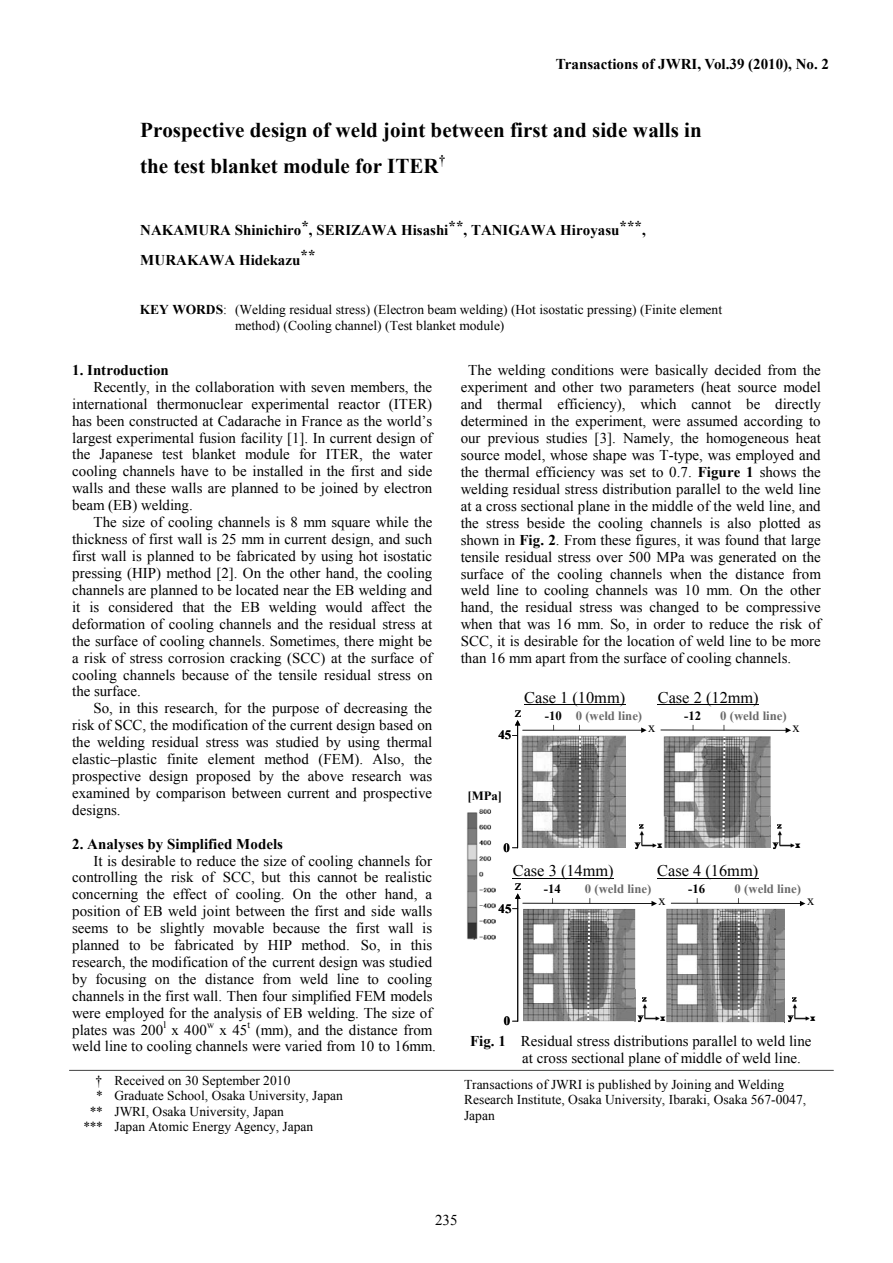
<style>
.page{position:relative;width:893px;height:1263px;background:#fff}
.page>*{position:absolute;margin:0;border:0;box-sizing:border-box;transform-origin:0 0}
.t1{font:700 21px/36px "Times New Roman";color:#000}
.t2{font:16.2px "Times New Roman";color:#000}
.t3{font:15px/17px "Times New Roman";color:#000;text-align:justify}
.t4{font:700 15px/29.7px "Times New Roman";color:#000}
.t5{font:14.4px "Times New Roman";color:#000}
.t6{font:13.5px/15.3px "Times New Roman";color:#000}
.t7{font:700 13.5px "Times New Roman";color:#000}
.t8{font:700 12.6px "Times New Roman";color:#6a6a6a}
.t9{font:700 12.6px "Times New Roman";color:#000}
.t10{font:9.75px "Times New Roman";color:#000}
.s1{font-weight:700}
</style>
<div class="page">
<hr style="left:524px;top:704px;width:101px;height:1px;background:#000">
<hr style="left:658px;top:704px;width:101px;height:1px;background:#000">
<hr style="left:513px;top:878px;width:101px;height:1px;background:#000">
<hr style="left:657px;top:878px;width:101px;height:1px;background:#000">
<hr style="left:522px;top:730px;width:120px;height:1px;background:#000">
<svg style="left:641px;top:728px;width:6px;height:5px"></svg>
<hr style="left:660px;top:730px;width:127px;height:1px;background:#000">
<svg style="left:785px;top:728px;width:6px;height:5px"></svg>
<hr style="left:522px;top:903px;width:131px;height:1px;background:#000">
<svg style="left:651px;top:901px;width:6px;height:5px"></svg>
<hr style="left:671px;top:903px;width:130px;height:1px;background:#000">
<svg style="left:800px;top:901px;width:5px;height:5px"></svg>
<img style="left:522px;top:736px;width:103px;height:112px">
<img style="left:663px;top:736px;width:107px;height:112px">
<img style="left:523px;top:909px;width:112px;height:112px">
<img style="left:666px;top:909px;width:119px;height:113px">
<img style="left:467px;top:809px;width:28px;height:130px">
<hr style="left:517px;top:724px;width:1px;height:124px;background:#000">
<svg style="left:515px;top:720px;width:5px;height:5px"></svg>
<img style="left:770px;top:817px;width:31px;height:33px">
<img style="left:769px;top:817px;width:1px;height:31px">
<img style="left:634px;top:824px;width:29px;height:26px">
<img style="left:663px;top:817px;width:4px;height:31px">
<img style="left:634px;top:990px;width:37px;height:33px">
<img style="left:634px;top:990px;width:1px;height:31px">
<img style="left:666px;top:990px;width:5px;height:32px">
<img style="left:784px;top:997px;width:32px;height:26px">
<img style="left:784px;top:990px;width:1px;height:32px">
<svg style="left:579px;top:725px;width:2px;height:123px"></svg>
<svg style="left:722px;top:737px;width:3px;height:110px"></svg>
<svg style="left:587px;top:910px;width:3px;height:110px"></svg>
<svg style="left:738px;top:912px;width:2px;height:107px"></svg>
<hr style="left:517px;top:897px;width:1px;height:125px;background:#000">
<svg style="left:515px;top:893px;width:5px;height:6px"></svg>
<hr style="left:69px;top:1070px;width:765px;height:1px;background:#000">
<p class="t4" style="left:556px;top:49px;width:275px">Transactions of JWRI, Vol.39 (2010), No. 2</p>
<h1 class="t1" style="left:140px;top:112px;width:563px">Prospective design of weld joint between first and side walls in the test blanket module for ITER</h1>
<p class="t7" style="left:439px;top:152px;width:8px">†</p>
<p class="t4" style="left:140px;top:215px;width:507px">NAKAMURA Shinichiro*, SERIZAWA Hisashi**, TANIGAWA Hiroyasu***,<br>MURAKAWA Hidekazu**</p>
<p class="t6" style="left:235px;top:302px;width:488px;text-indent:-95px"><span class="s1">KEY WORDS</span>: (Welding residual stress) (Electron beam welding) (Hot isostatic pressing) (Finite element method) (Cooling channel) (Test blanket module)</p>
<p class="t4" style="left:72px;top:355px;width:98px">1. Introduction</p>
<p class="t3" style="left:72px;top:378px;width:362px;text-indent:21px">Recently, in the collaboration with seven members, the international thermonuclear experimental reactor (ITER) has been constructed at Cadarache in France as the world’s largest experimental fusion facility [1]. In current design of the Japanese test blanket module for ITER, the water cooling channels have to be installed in the first and side walls and these walls are planned to be joined by electron beam (EB) welding.</p>
<p class="t3" style="left:72px;top:514px;width:362px;text-indent:21px">The size of cooling channels is 8 mm square while the thickness of first wall is 25 mm in current design, and such first wall is planned to be fabricated by using hot isostatic pressing (HIP) method [2]. On the other hand, the cooling channels are planned to be located near the EB welding and it is considered that the EB welding would affect the deformation of cooling channels and the residual stress at the surface of cooling channels. Sometimes, there might be a risk of stress corrosion cracking (SCC) at the surface of cooling channels because of the tensile residual stress on the surface.</p>
<p class="t3" style="left:72px;top:700px;width:362px;text-indent:21px">So, in this research, for the purpose of decreasing the risk of SCC, the modification of the current design based on the welding residual stress was studied by using thermal elastic–plastic finite element method (FEM). Also, the prospective design proposed by the above research was examined by comparison between current and prospective designs.</p>
<p class="t4" style="left:72px;top:829px;width:212px">2. Analyses by Simplified Models</p>
<p class="t3" style="left:72px;top:852px;width:362px;text-indent:21px">It is desirable to reduce the size of cooling channels for controlling the risk of SCC, but this cannot be realistic concerning the effect of cooling. On the other hand, a position of EB weld joint between the first and side walls seems to be slightly movable because the first wall is planned to be fabricated by HIP method. So, in this research, the modification of the current design was studied by focusing on the distance from weld line to cooling channels in the first wall. Then four simplified FEM models were employed for the analysis of EB welding. The size of plates was 200</p>
<p class="t3" style="left:461px;top:362px;width:362px;text-indent:8px">The welding conditions were basically decided from the experiment and other two parameters (heat source model and thermal efficiency), which cannot be directly determined in the experiment, were assumed according to our previous studies [3]. Namely, the homogeneous heat source model, whose shape was T-type, was employed and the thermal efficiency was set to 0.7. <span class="s1">Figure 1</span> shows the welding residual stress distribution parallel to the weld line at a cross sectional plane in the middle of the weld line, and the stress beside the cooling channels is also plotted as shown in <span class="s1">Fig. 2</span>. From these figures, it was found that large tensile residual stress over 500 MPa was generated on the surface of the cooling channels when the distance from weld line to cooling channels was 10 mm. On the other hand, the residual stress was changed to be compressive when that was 16 mm. So, in order to reduce the risk of SCC, it is desirable for the location of weld line to be more than 16 mm apart from the surface of cooling channels.</p>
<p class="t2" style="left:524px;top:688px;width:102px">Case 1 (10mm)</p>
<p class="t2" style="left:658px;top:688px;width:102px">Case 2 (12mm)</p>
<p class="t5" style="left:515px;top:704px;width:8px">z</p>
<p class="t8" style="left:576px;top:709px;width:68px">0 (weld line)</p>
<p class="t8" style="left:720px;top:709px;width:68px">0 (weld line)</p>
<p class="t9" style="left:545px;top:709px;width:18px">-10</p>
<p class="t9" style="left:684px;top:709px;width:18px">-12</p>
<p class="t5" style="left:648px;top:719px;width:9px">x</p>
<p class="t5" style="left:792px;top:719px;width:9px">x</p>
<p class="t9" style="left:498px;top:728px;width:14px">45</p>
<p class="t9" style="left:467px;top:789px;width:36px">[MPa]</p>
<p class="t9" style="left:504px;top:841px;width:8px">0</p>
<p class="t2" style="left:513px;top:862px;width:102px">Case 3 (14mm)</p>
<p class="t2" style="left:657px;top:862px;width:102px">Case 4 (16mm)</p>
<p class="t5" style="left:515px;top:877px;width:8px">z</p>
<p class="t8" style="left:585px;top:882px;width:68px">0 (weld line)</p>
<p class="t8" style="left:735px;top:882px;width:68px">0 (weld line)</p>
<p class="t9" style="left:544px;top:882px;width:18px">-14</p>
<p class="t9" style="left:688px;top:882px;width:18px">-16</p>
<p class="t5" style="left:658px;top:893px;width:9px">x</p>
<p class="t5" style="left:807px;top:893px;width:9px">x</p>
<p class="t9" style="left:498px;top:901px;width:14px">45</p>
<p class="t9" style="left:504px;top:1014px;width:8px">0</p>
<p class="t10" style="left:163px;top:1019px;width:4px">l</p>
<p class="t3" style="left:172px;top:1021px;width:37px">x 400</p>
<p class="t10" style="left:207px;top:1019px;width:9px">w</p>
<p class="t3" style="left:219px;top:1021px;width:29px">x 45</p>
<p class="t10" style="left:247px;top:1019px;width:4px">t</p>
<p class="t3" style="left:72px;top:1021px;width:365px;text-align:right">(mm), and the distance from<br>weld line to cooling channels were varied from 10 to 16mm.</p>
<p class="t3" style="left:522px;top:1032px;width:291px;text-indent:-52px"><span class="s1">Fig. 1</span> Residual stress distributions parallel to weld line at cross sectional plane of middle of weld line.</p>
<p class="t6" style="left:96px;top:1073px;width:196px">† Received on 30 September 2010</p>
<p class="t6" style="left:96px;top:1088px;width:248px">* Graduate School, Osaka University, Japan</p>
<p class="t6" style="left:90px;top:1103px;width:196px">** JWRI, Osaka University, Japan</p>
<p class="t6" style="left:84px;top:1119px;width:231px">*** Japan Atomic Energy Agency, Japan</p>
<p class="t6" style="left:464px;top:1077px;width:344px">Transactions of JWRI is published by Joining and Welding<br>Research Institute, Osaka University, Ibaraki, Osaka 567-0047,<br>Japan</p>
<p class="t3" style="left:435px;top:1212px;width:24px">235</p>
</div>
